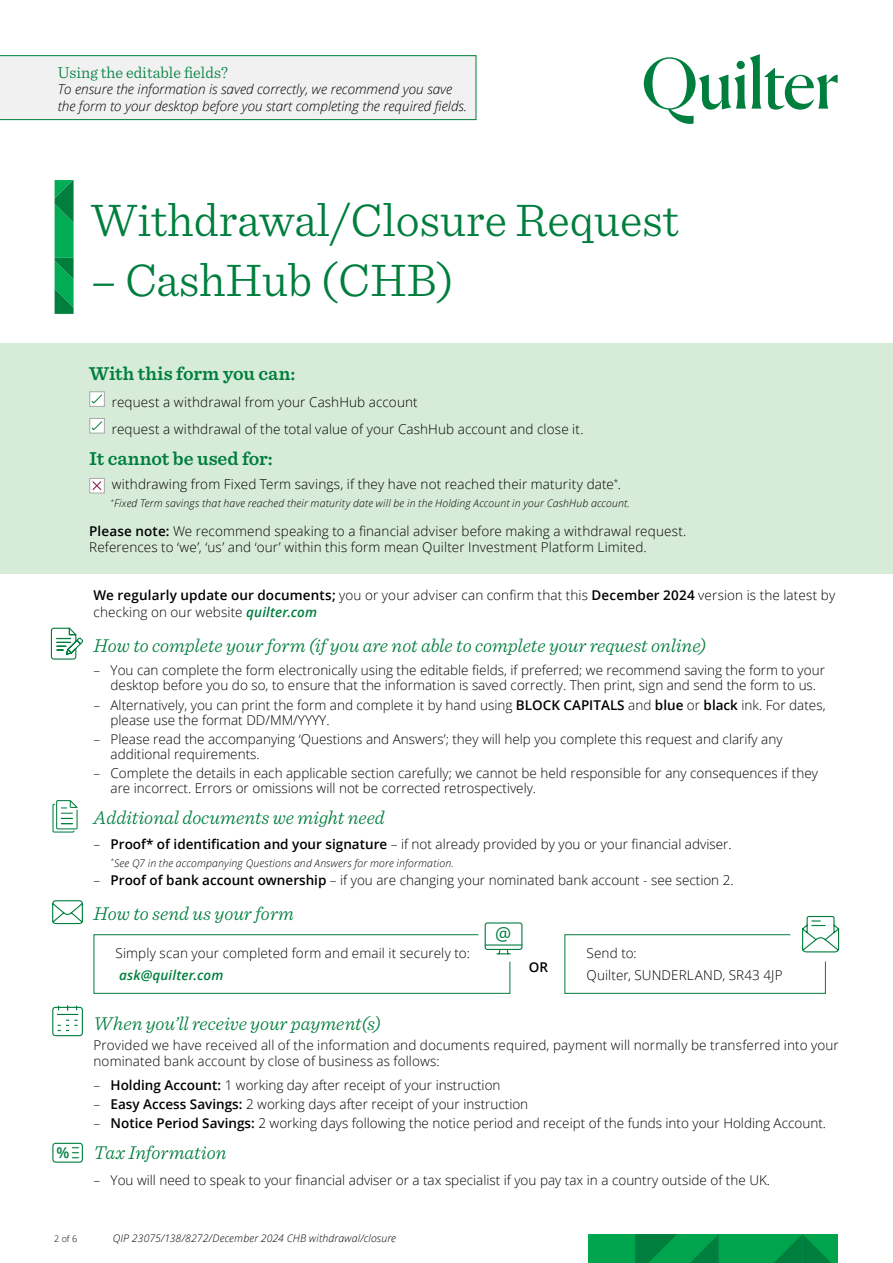
<style>
.page{position:relative;width:893px;height:1263px;background:#fff}
.page>*{position:absolute;margin:0;border:0;box-sizing:border-box;transform-origin:0 0}
.t1{font:300 48px "Sentinel";color:#007e3e}
.t2{font:italic 300 19.5px "Sentinel";color:#007e3e}
.t3{font:600 19.5px "Sentinel";color:#007e3e}
.t4{font:18px "Open Sans";color:#007e3e}
.t5{font:300 16.5px "Sentinel";color:#007e3e}
.t6{font:600 15px "Open Sans";color:#007e3e}
.t7{font:300 13.5px/15px "Open Sans";color:#000}
.t8{font:italic 300 13.5px/16.5px "Open Sans";color:#000}
.t9{font:italic 600 13.5px "Open Sans";letter-spacing:.01em;color:#007e3e}
.t10{font:600 13.5px "Open Sans";color:#000}
.t11{font:italic 300 10.5px "Open Sans";letter-spacing:.015em;color:#000}
.t12{font:300 9px "Open Sans";color:#000}
.s1{font-weight:600}
.s2{font-weight:600;font-style:italic;color:#007e3e}
</style>
<div class="page">
<svg style="left:644px;top:54px;width:194px;height:70px"></svg>
<svg style="left:589px;top:1234px;width:249px;height:29px;background:#009948"></svg>
<div style="left:0;top:55px;width:477px;height:65px;background:#f1f1f2"></div>
<svg style="left:55px;top:180px;width:19px;height:134px;background:#089d51"></svg>
<div style="left:94px;top:934px;width:416px;height:60px;border:1px solid #007e3e"></div>
<div style="left:564px;top:934px;width:262px;height:60px;border:1px solid #007e3e"></div>
<div style="left:790px;top:907px;width:69px;height:54px;background:#fff;border-radius:50%"></div>
<svg style="left:802px;top:915px;width:38px;height:38px"></svg>
<div style="left:478px;top:908px;width:54px;height:54px;background:#fff;border-radius:50%"></div>
<svg style="left:496px;top:950px;width:15px;height:5px"></svg>
<hr style="left:485px;top:944px;width:37px;height:1px;background:#007e3e">
<div style="left:485px;top:922px;width:37px;height:28px;border:1px solid #007e3e;border-radius:2px"></div>
<svg style="left:50px;top:627px;width:34px;height:33px"></svg>
<svg style="left:52px;top:800px;width:26px;height:32px"></svg>
<svg style="left:52px;top:900px;width:31px;height:25px"></svg>
<div style="left:52px;top:1007px;width:31px;height:29px;border:1px solid #007e3e;border-radius:3px"></div>
<svg style="left:57px;top:1006px;width:21px;height:25px"></svg>
<div style="left:52px;top:1143px;width:31px;height:20px;border:1px solid #007e3e;border-radius:3px"></div>
<svg style="left:72px;top:1147px;width:6px;height:11px"></svg>
<div style="left:0;top:343px;width:893px;height:230px;background:#d7ecd8"></div>
<div style="left:89px;top:391px;width:16px;height:16px;background:#fff;border:1px solid #a7a9ac"></div>
<svg style="left:91px;top:394px;width:12px;height:10px"></svg>
<svg style="left:89px;top:418px;width:16px;height:15px"></svg>
<svg style="left:91px;top:420px;width:12px;height:11px"></svg>
<svg style="left:89px;top:478px;width:16px;height:15px"></svg>
<svg style="left:91px;top:480px;width:12px;height:11px"></svg>
<p class="t5" style="left:58px;top:60px;width:172px">Using the editable fields?</p>
<p class="t8" style="left:58px;top:81px;width:411px">To ensure the information is saved correctly, we recommend you save the form to your desktop before you start completing the required fields.</p>
<h1 class="t1" style="left:91px;top:185px;width:590px">Withdrawal/Closure Request</h1>
<h1 class="t1" style="left:91px;top:244px;width:365px">– CashHub (CHB)</h1>
<h2 class="t3" style="left:89px;top:358px;width:208px">With this form you can:</h2>
<p class="t7" style="left:112px;top:388px;width:473px;line-height:26.7px">request a withdrawal from your CashHub account<br>request a withdrawal of the total value of your CashHub account and close it.</p>
<h2 class="t3" style="left:89px;top:443px;width:185px">It cannot be used for:</h2>
<p class="t7" style="left:112px;top:476px;width:511px">withdrawing from Fixed Term savings, if they have not reached their maturity date<sup>*</sup>.</p>
<p class="t11" style="left:111px;top:496px;width:521px"><sup>*</sup>Fixed Term savings that have reached their maturity date will be in the Holding Account in your CashHub account.</p>
<p class="t7" style="left:89px;top:523px;width:599px;line-height:16.2px"><span class="s1">Please note:</span> We recommend speaking to a financial adviser before making a withdrawal request.<br>References to ‘we’, ‘us’ and ‘our’ within this form mean Quilter Investment Platform Limited.</p>
<p class="t6" style="left:56px;top:1143px;width:14px">%</p>
<p class="t7" style="left:94px;top:586px;width:743px;line-height:16.5px"><span class="s1">We regularly update our documents;</span> you or your adviser can confirm that this <span class="s1">December 2024</span> version is the latest by checking on our website <span class="s2">quilter.com</span></p>
<h2 class="t2" style="left:94px;top:631px;width:614px">How to complete your form (if you are not able to complete your request online)</h2>
<p class="t7" style="left:111px;top:662px;width:716px;text-indent:-17px">– You can complete the form electronically using the editable fields, if preferred; we recommend saving the form to your desktop before you do so, to ensure that the information is saved correctly. Then print, sign and send the form to us.</p>
<p class="t7" style="left:111px;top:697px;width:716px;text-indent:-17px">– Alternatively, you can print the form and complete it by hand using <span class="s1">BLOCK CAPITALS</span> and <span class="s1">blue</span> or <span class="s1">black</span> ink. For dates, please use the format DD/MM/YYYY.</p>
<p class="t7" style="left:111px;top:731px;width:674px;text-indent:-17px">– Please read the accompanying ‘Questions and Answers’; they will help you complete this request and clarify any additional requirements.</p>
<p class="t7" style="left:111px;top:765px;width:709px;text-indent:-17px">– Complete the details in each applicable section carefully; we cannot be held responsible for any consequences if they are incorrect. Errors or omissions will not be corrected retrospectively.</p>
<h2 class="t2" style="left:94px;top:803px;width:293px">Additional documents we might need</h2>
<p class="t7" style="left:94px;top:836px;width:639px">– <span class="s1">Proof* of identification and your signature</span> – if not already provided by you or your financial adviser.</p>
<p class="t11" style="left:111px;top:856px;width:345px"><sup>*</sup>See Q7 in the accompanying Questions and Answers for more information.</p>
<p class="t7" style="left:94px;top:872px;width:642px">– <span class="s1">Proof of bank account ownership</span> – if you are changing your nominated bank account - see section 2.</p>
<h2 class="t2" style="left:94px;top:899px;width:202px">How to send us your form</h2>
<p class="t7" style="left:116px;top:945px;width:356px">Simply scan your completed form and email it securely to:</p>
<p class="t9" style="left:119px;top:966px;width:106px">ask@quilter.com</p>
<h3 class="t4" style="left:495px;top:921px;width:18px">@</h3>
<p class="t7" style="left:586px;top:942px;width:198px;line-height:22px">Send to:<br>Quilter, SUNDERLAND, SR43 4JP</p>
<p class="t10" style="left:529px;top:957px;width:21px">OR</p>
<h2 class="t2" style="left:94px;top:1009px;width:289px">When you’ll receive your payment(s)</h2>
<p class="t7" style="left:94px;top:1037px;width:747px;line-height:16.2px">Provided we have received all of the information and documents required, payment will normally be transferred into your nominated bank account by close of business as follows:</p>
<p class="t7" style="left:94px;top:1077px;width:408px">– <span class="s1">Holding Account:</span> 1 working day after receipt of your instruction</p>
<p class="t7" style="left:94px;top:1096px;width:436px">– <span class="s1">Easy Access Savings:</span> 2 working days after receipt of your instruction</p>
<p class="t7" style="left:94px;top:1116px;width:734px">– <span class="s1">Notice Period Savings:</span> 2 working days following the notice period and receipt of the funds into your Holding Account.</p>
<h2 class="t2" style="left:94px;top:1138px;width:134px">Tax Information</h2>
<p class="t7" style="left:94px;top:1172px;width:678px">– You will need to speak to your financial adviser or a tax specialist if you pay tax in a country outside of the UK.</p>
<p class="t12" style="left:54px;top:1232px;width:24px">2 of 6</p>
<p class="t11" style="left:113px;top:1230px;width:285px">QIP 23075/138/8272/December 2024 CHB withdrawal/closure</p>
</div>
